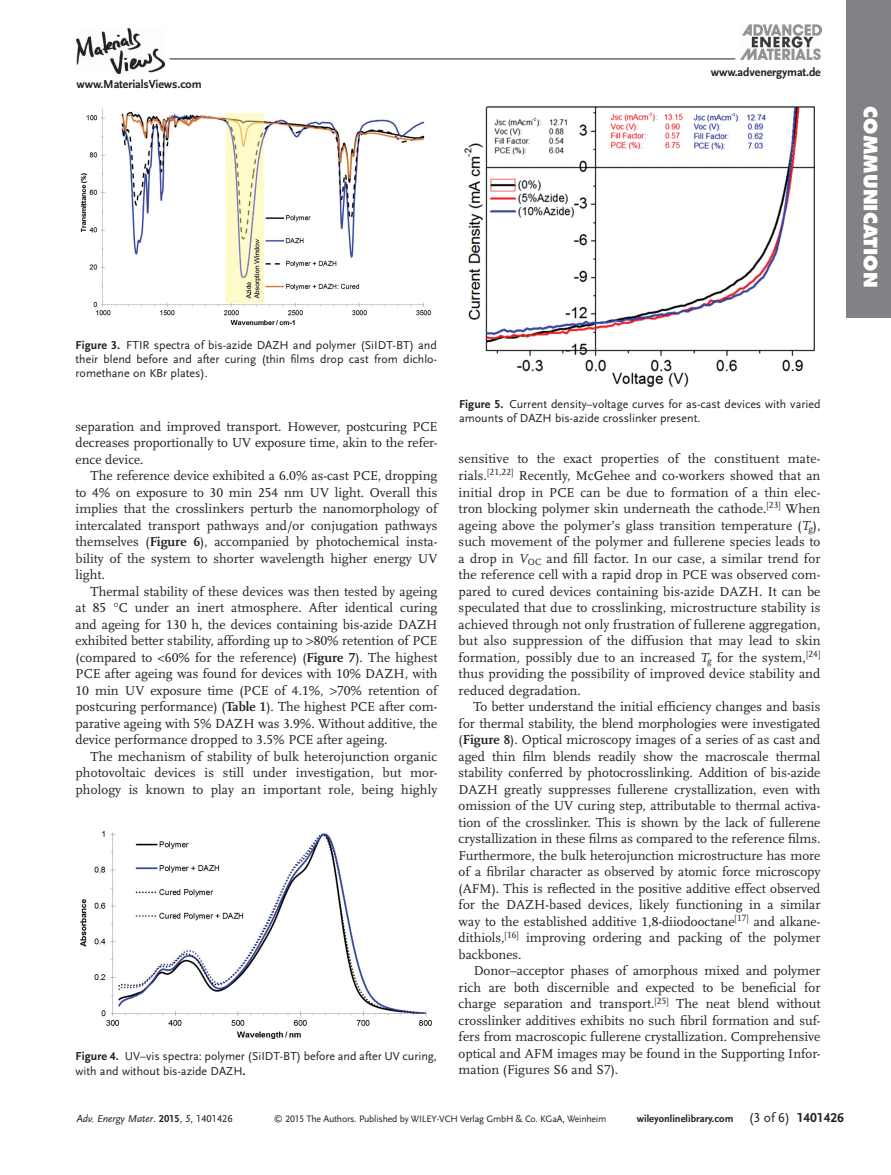
<style>
.page{position:relative;width:891px;height:1175px;background:#fff}
.page>*{position:absolute;margin:0;border:0;box-sizing:border-box;transform-origin:0 0}
.t1{font:800 18px "Futura";letter-spacing:.005em;color:#fff}
.t2{font:13.5px/16.5px "Scala LF";color:#231f20;text-align:justify}
.t3{font:12px/14.2px "Scala Sans LF";color:#231f20}
.t4{font:700 12px "Scala Sans LF";letter-spacing:-.01em;color:#231f20}
.t5{font:700 10.5px "Scala Sans LF";color:#231f20}
.t6{font:italic 10.5px "Scala Sans LF";color:#231f20}
.t7{font:9.75px "Scala Sans LF";letter-spacing:-.02em;color:#231f20}
.s1{font-weight:700}
.s2{font-style:italic}
.s3{font-style:normal}
.s4{font-weight:700;font-style:normal}
.s5{font-weight:400;font-size:13.5px}
.s6{font-size:13.5px}
</style>
<div class="page">
<div style="left:846px;top:0;width:45px;height:317px;background:#808285"></div>
<hr style="left:170px;top:59px;width:565px;height:1px;background:#231f20">
<img style="left:77px;top:28px;width:88px;height:45px">
<img style="left:740px;top:25px;width:81px;height:34px">
<img style="left:81px;top:108px;width:351px;height:218px">
<img style="left:81px;top:831px;width:351px;height:207px">
<img style="left:465px;top:107px;width:350px;height:279px">
<p class="t4" style="left:77px;top:79px;width:127px">www.MaterialsViews.com</p>
<p class="t4" style="left:711px;top:66px;width:112px">www.advenergymat.de</p>
<h1 class="t1" style="left:878px;top:106px;width:183px;rotate:90deg">COMMUNICATION</h1>
<p class="t3" style="left:76px;top:338px;width:363px;text-align:justify"><span class="s1">Figure 3.</span> FTIR spectra of bis-azide DAZH and polymer (SiIDT-BT) and their blend before and after curing (thin films drop cast from dichlo&shy;romethane on KBr plates).</p>
<p class="t2" style="left:76px;top:419px;width:363px">separation and improved transport. However, postcuring PCE decreases proportionally to UV exposure time, akin to the refer&shy;ence device.</p>
<p class="t2" style="left:76px;top:468px;width:363px;text-indent:15px">The reference device exhibited a 6.0% as-cast PCE, dropping to 4% on exposure to 30 min 254 nm UV light. Overall this implies that the crosslinkers perturb the nanomorphology of intercalated transport pathways and/or conjugation pathways themselves ( <span class="s1">Figure 6</span> ), accompanied by photochemical insta&shy;bility of the system to shorter wavelength higher energy UV light.</p>
<p class="t2" style="left:76px;top:583px;width:363px;text-indent:15px">Thermal stability of these devices was then tested by ageing at 85 C under an inert atmosphere. After identical curing and ageing for 130 h, the devices containing bis-azide DAZH exhibited better stability, affording up to 80% retention of PCE (compared to &lt;60% for the reference) ( <span class="s1">Figure 7</span> ). The highest PCE after ageing was found for devices with 10% DAZH, with 10 min UV exposure time (PCE of 4.1%, 70% retention of postcuring performance) ( <span class="s1">Table 1</span> ). The highest PCE after com&shy;parative ageing with 5% DAZH was 3.9%. Without additive, the device performance dropped to 3.5% PCE after ageing.</p>
<p class="t2" style="left:76px;top:748px;width:363px;text-indent:15px">The mechanism of stability of bulk heterojunction organic photovoltaic devices is still under investigation, but mor&shy;phology is known to play an important role, being highly</p>
<p class="t3" style="left:76px;top:1049px;width:363px"><span class="s1">Figure 4.</span> UV–vis spectra: polymer (SiIDT-BT) before and after UV curing, with and without bis-azide DAZH <span class="s1">.</span></p>
<p class="t3" style="left:459px;top:398px;width:363px"><span class="s1">Figure 5.</span> Current density–voltage curves for as-cast devices with varied amounts of DAZH bis-azide crosslinker present.</p>
<p class="t2" style="left:459px;top:451px;width:363px">sensitive to the exact properties of the constituent mate&shy;rials. <sup>[</sup> <sup>21,22</sup> <sup>]</sup> Recently, McGehee and co-workers showed that an initial drop in PCE can be due to formation of a thin elec&shy;tron blocking polymer skin underneath the cathode. <sup>[</sup> <sup>23</sup> <sup>]</sup> When ageing above the polymer’s glass transition temperature ( <span class="s2">T</span> <sub>g</sub> ), such movement of the polymer and fullerene species leads to a drop in <span class="s2">V</span><sub>OC</sub> and fill factor. In our case, a similar trend for the reference cell with a rapid drop in PCE was observed com&shy;pared to cured devices containing bis-azide DAZH. It can be speculated that due to crosslinking, microstructure stability is achieved through not only frustration of fullerene aggregation, but also suppression of the diffusion that may lead to skin formation, possibly due to an increased <span class="s2">T</span> <sub>g</sub> for the system, <sup>[</sup> <sup>24</sup> <sup>] </sup>thus providing the possibility of improved device stability and reduced degradation.</p>
<p class="t2" style="left:459px;top:699px;width:363px;text-indent:15px">To better understand the initial efficiency changes and basis for thermal stability, the blend morphologies were investigated ( <span class="s1">Figure 8</span> ). Optical microscopy images of a series of as cast and aged thin film blends readily show the macroscale thermal stability conferred by photocrosslinking. Addition of bis-azide DAZH greatly suppresses fullerene crystallization, even with omission of the UV curing step, attributable to thermal activa&shy;tion of the crosslinker. This is shown by the lack of fullerene crystallization in these films as compared to the reference films.<br>Furthermore, the bulk heterojunction microstructure has more of a fibrilar character as observed by atomic force microscopy (AFM). This is reflected in the positive additive effect observed for the DAZH-based devices, likely functioning in a similar way to the established additive 1,8-diiodooctane <sup>[</sup> <sup>17</sup> <sup>]</sup> and alkane&shy;dithiols, <sup>[</sup> <sup>16</sup> <sup>]</sup> improving ordering and packing of the polymer backbones.</p>
<p class="t2" style="left:459px;top:963px;width:363px;text-indent:15px">Donor–acceptor phases of amorphous mixed and polymer rich are both discernible and expected to be beneficial for charge separation and transport. <sup>[</sup> <sup>25</sup> <sup>]</sup> The neat blend without crosslinker additives exhibits no such fibril formation and suf&shy;fers from macroscopic fullerene crystallization. Comprehensive optical and AFM images may be found in the Supporting Infor&shy;mation (Figures S6 and S7).</p>
<p class="t6" style="left:77px;top:1114px;width:158px">Adv. Energy Mater<span class="s3">.</span> <span class="s4">2015</span><span class="s3">,</span> 5<span class="s3">, 1401426</span></p>
<p class="t7" style="left:274px;top:1114px;width:334px"><sup>©</sup> 2015 The Authors. Published by WILEY-VCH Verlag GmbH &amp; Co. KGaA, Weinheim</p>
<p class="t5" style="left:637px;top:1114px;width:209px">wileyonlinelibrary.com <span class="s5">(3 of 6)</span> <span class="s6">1401426</span></p>
</div>
